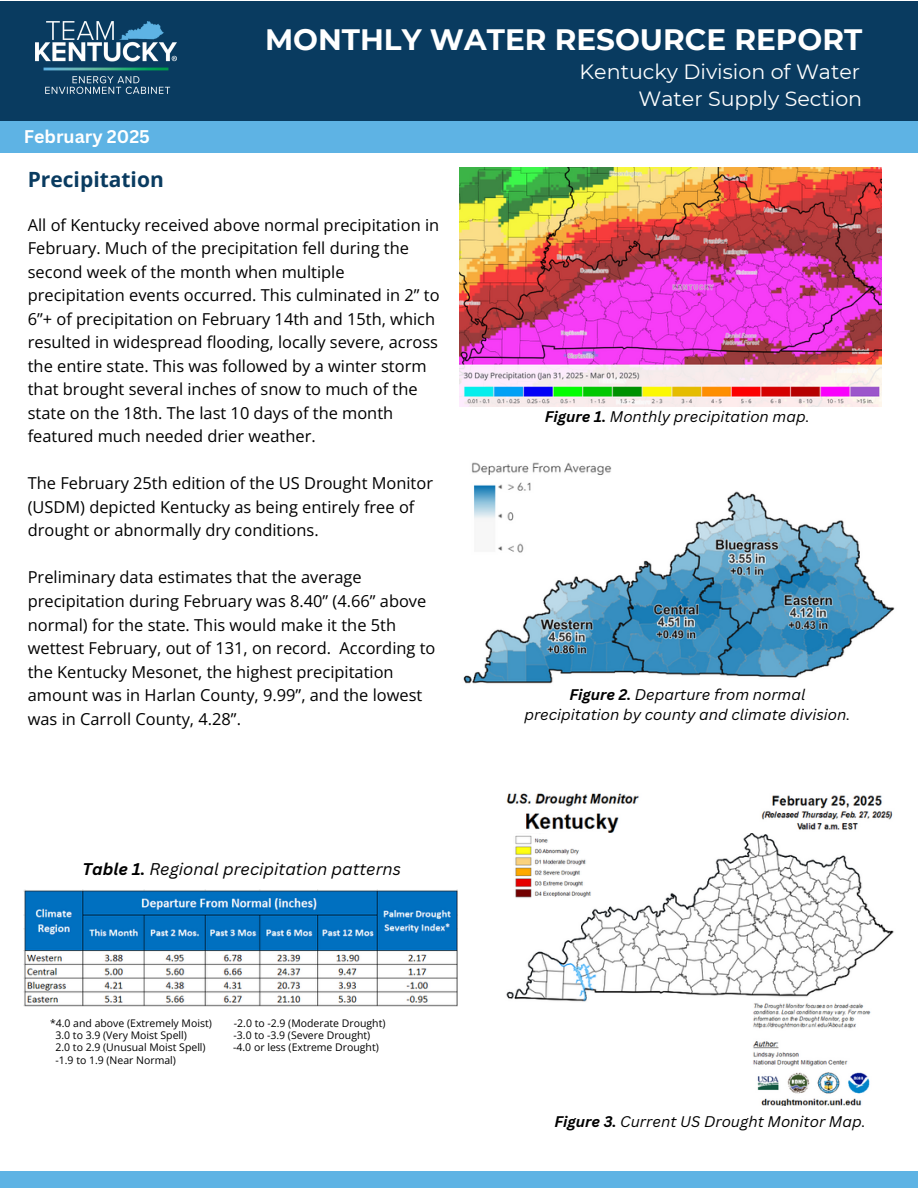
<style>
.page{position:relative;width:918px;height:1188px;background:#fff}
.page>*{position:absolute;margin:0;border:0;box-sizing:border-box;transform-origin:0 0}
.t1{font:700 29.4px "Montserrat";color:#fff}
.t2{font:700 21px "Open Sans";color:#093b60}
.t3{font:20.7px "Montserrat";color:#fff}
.t4{font:20.55px "Montserrat";color:#fff}
.t5{font:700 17.85px "Canva Sans";color:#fff}
.t6{font:italic 16.5px "Canva Sans";color:#000}
.t7{font:16.35px/23.5px "Open Sans";color:#000}
.t8{font:italic 15px/20.2px "Canva Sans";color:#000;text-align:center}
.t9{font:10.5px "Open Sans";color:#000}
.s1{font-weight:700}
</style>
<div class="page">
<div style="left:0;top:120px;width:918px;height:33px;background:#5eb3e4"></div>
<div style="left:0;top:1172px;width:918px;height:16px;background:#5eb3e4"></div>
<img style="left:506px;top:832px;width:388px;height:170px">
<img style="left:506px;top:832px;width:100px;height:68px">
<div style="left:0;top:1px;width:918px;height:119px;background:#093b60"></div>
<img style="left:35px;top:22px;width:142px;height:72px">
<img style="left:753px;top:1003px;width:118px;height:103px">
<img style="left:459px;top:168px;width:423px;height:238px">
<img style="left:463px;top:491px;width:432px;height:193px">
<img style="left:467px;top:462px;width:144px;height:95px">
<img style="left:506px;top:793px;width:387px;height:39px">
<img style="left:24px;top:890px;width:434px;height:117px">
<h1 class="t1" style="left:265px;top:22px;width:599px">MONTHLY WATER RESOURCE REPORT</h1>
<h3 class="t4" style="left:580px;top:59px;width:282px">Kentucky Division of Water</h3>
<p class="t5" style="left:24px;top:124px;width:128px">February 2025</p>
<h5 class="t2" style="left:28px;top:165px;width:138px">Precipitation</h5>
<h2 class="t7" style="left:28px;top:212px;width:413px">All of Kentucky received above normal precipitation in February. Much of the precipitation fell during the second week of the month when multiple precipitation events occurred. This culminated in 2” to 6”+ of precipitation on February 14th and 15th, which resulted in widespread flooding, locally severe, across the entire state. This was followed by a winter storm that brought several inches of snow to much of the state on the 18th. The last 10 days of the month featured much needed drier weather.</h2>
<p class="t7" style="left:28px;top:471px;width:407px">The February 25th edition of the US Drought Monitor (USDM) depicted Kentucky as being entirely free of drought or abnormally dry conditions.</p>
<h5 class="t7" style="left:28px;top:565px;width:409px">Preliminary data estimates that the average precipitation during February was 8.40” (4.66” above normal) for the state. This would make it the 5th wettest February, out of 131, on record. According to the Kentucky Mesonet, the highest precipitation amount was in Harlan County, 9.99”, and the lowest was in Carroll County, 4.28”.</h5>
<h5 class="t6" style="left:83px;top:857px;width:320px"><span class="s1">Table 1.</span> Regional precipitation patterns</h5>
<p class="t9" style="left:50px;top:1016px;width:163px">*4.0 and above (Extremely Moist)</p>
<p class="t9" style="left:234px;top:1016px;width:153px">-2.0 to -2.9 (Moderate Drought)</p>
<p class="t9" style="left:56px;top:1028px;width:133px">3.0 to 3.9 (Very Moist Spell)</p>
<p class="t9" style="left:234px;top:1028px;width:138px">-3.0 to -3.9 (Severe Drought)</p>
<h6 class="t9" style="left:56px;top:1040px;width:152px">2.0 to 2.9 (Unusual Moist Spell)</h6>
<h6 class="t9" style="left:233px;top:1040px;width:147px">-4.0 or less (Extreme Drought)</h6>
<p class="t9" style="left:56px;top:1052px;width:122px">-1.9 to 1.9 (Near Normal)</p>
<h3 class="t3" style="left:638px;top:86px;width:225px">Water Supply Section</h3>
<h3 class="t8" style="left:545px;top:406px;width:266px"><span class="s1">Figure 1.</span> Monthly precipitation map.</h3>
<h4 class="t8" style="left:524px;top:684px;width:327px"><span class="s1">Figure 2.</span> Departure from normal precipitation by county and climate division.</h4>
<h6 class="t8" style="left:554px;top:1111px;width:313px"><span class="s1">Figure 3.</span> Current US Drought Monitor Map.</h6>
</div>
